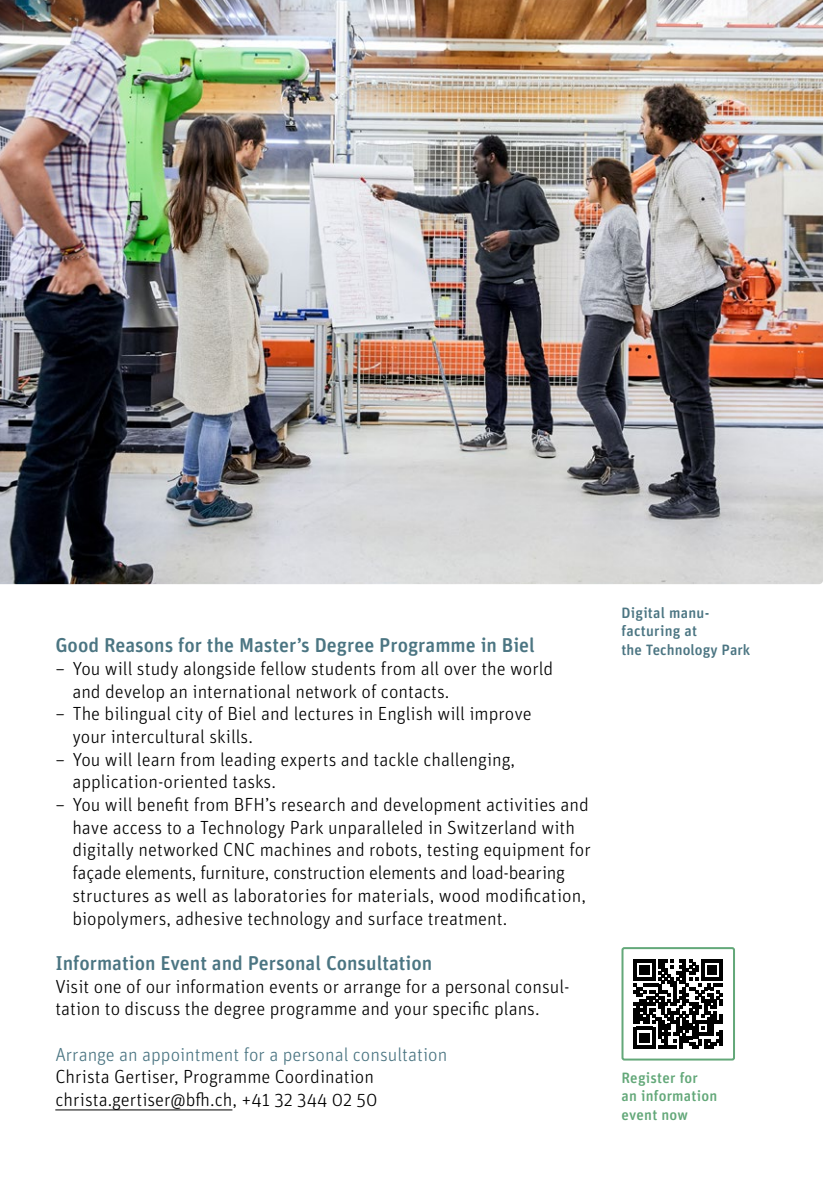
<style>
.page{position:relative;width:823px;height:1191px;background:#fff}
.page>*{position:absolute;margin:0;border:0;box-sizing:border-box;transform-origin:0 0}
.t1{font:500 20px "Unit Rounded Pro";color:#4b7582}
.t2{font:300 19px/22.6px "Unit Rounded Pro";color:#000}
.t3{font:300 19px "Unit Rounded Pro";color:#4b7582}
.t4{font:500 15px/18.2px "Unit Rounded Pro";letter-spacing:.015em;color:#4b7582}
.t5{font:500 15px/18.2px "Unit Rounded Pro";letter-spacing:.015em;color:#63a879}
</style>
<div class="page">
<img style="left:0;top:0;width:822px;height:584px">
<hr style="left:55px;top:1109px;width:177px;height:1px;background:#000">
<svg style="left:633px;top:959px;width:89px;height:89px"></svg>
<hr style="left:719px;top:1030px;width:3px;height:15px;background:#000">
<div style="left:621px;top:947px;width:113px;height:113px;border:2px solid #63a879;border-radius:2px"></div>
<p class="t4" style="left:621px;top:603px;width:89px">Digital manu&shy;facturing at</p>
<p class="t1" style="left:55px;top:631px;width:480px">Good Reasons for the Master’s Degree Programme in Biel</p>
<p class="t4" style="left:621px;top:639px;width:130px">the Technology Park</p>
<p class="t2" style="left:72px;top:656px;width:482px;text-indent:-17px">– You will study alongside fellow students from all over the world and develop an international network of contacts.</p>
<p class="t2" style="left:72px;top:702px;width:460px;text-indent:-17px">– The bilingual city of Biel and lectures in English will improve your intercultural skills.</p>
<p class="t2" style="left:72px;top:747px;width:444px;text-indent:-17px">– You will learn from leading experts and tackle challenging, application-oriented tasks.</p>
<p class="t2" style="left:72px;top:793px;width:519px;text-indent:-17px">– You will benefit from BFH’s research and development activities and have access to a Technology Park unparalleled in Switzerland with digitally networked CNC machines and robots, testing equipment for façade elements, furniture, construction elements and load-bearing structures as well as laboratories for materials, wood modification, biopolymers, adhesive technology and surface treatment.</p>
<p class="t1" style="left:55px;top:948px;width:378px">Information Event and Personal Consultation</p>
<p class="t2" style="left:55px;top:974px;width:513px">Visit one of our information events or arrange for a personal consul&shy;tation to discuss the degree programme and your specific plans.</p>
<p class="t3" style="left:55px;top:1041px;width:393px">Arrange an appointment for a personal consultation</p>
<p class="t2" style="left:55px;top:1065px;width:323px">Christa Gertiser, Programme Coordination christa.gertiser@bfh.ch, +41 32 344 02 50</p>
<p class="t5" style="left:621px;top:1068px;width:97px">Register for<br>an information event now</p>
</div>
